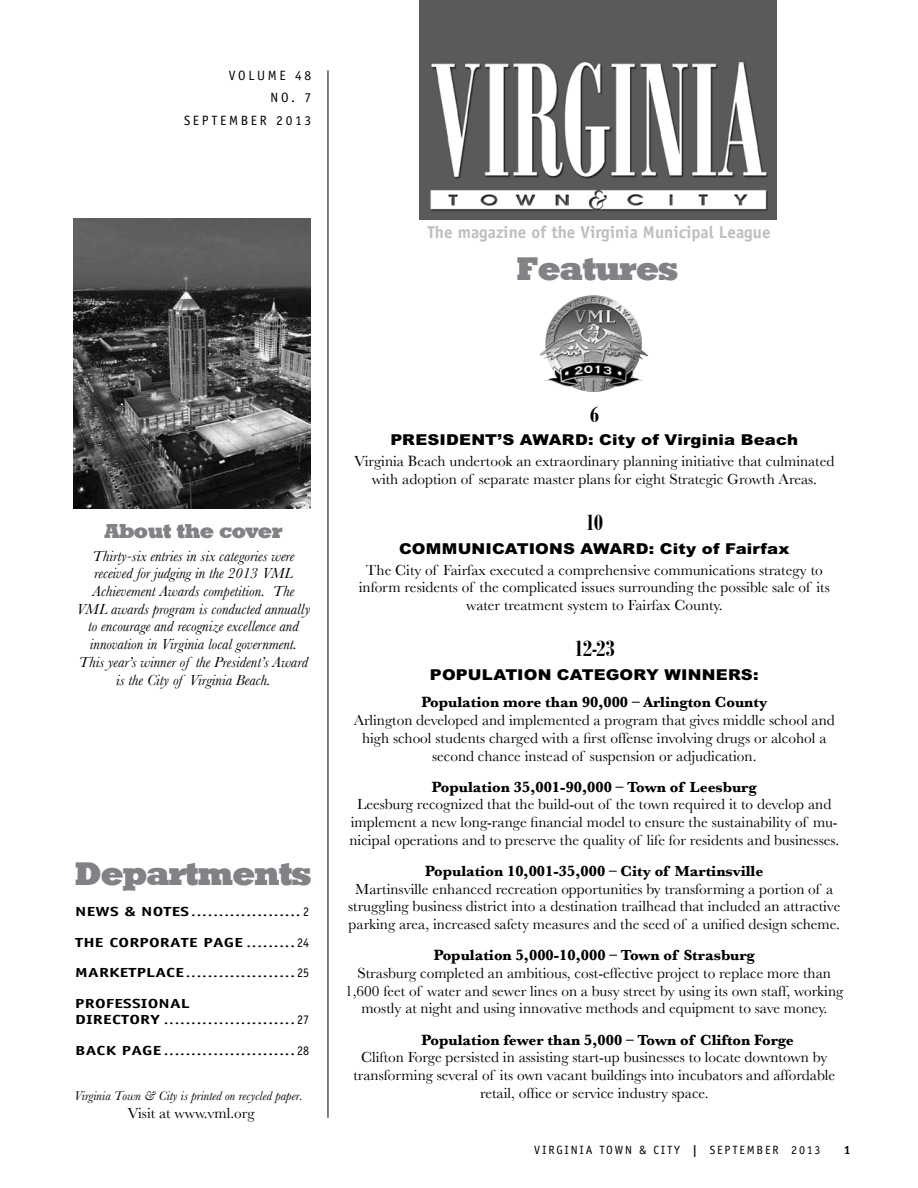
<style>
.page{position:relative;width:918px;height:1188px;background:#fff}
.page>*{position:absolute;margin:0;border:0;box-sizing:border-box;transform-origin:0 0}
.t1{font:31.5px "Roland";letter-spacing:-.005em;color:#808285}
.t2{font:700 condensed 24px "Bodoni";color:#000}
.t3{font:19.5px "Roland";color:#808285}
.t4{font:700 17.1px "Officina Sans";color:#bcbec0}
.t5{font:15.3px/17.7px "Baskerville";color:#000;text-align:center}
.t6{font:italic 15.3px/17.7px "Baskerville";color:#000;text-align:center}
.t7{font:700 15.3px "Baskerville";color:#000}
.t8{font:900 15px "Arial";letter-spacing:.01em;color:#000;scale:1.1 1}
.t9{font:13.5px/22.2px "Officina Sans";letter-spacing:.2em;color:#000;text-align:right}
.t10{font:13.2px/16.5px "Officina Sans";color:#000;scale:1.36 1}
.t11{font:700 13.2px "Officina Sans";letter-spacing:.01em;color:#000;scale:1.36 1}
.t12{font:italic 13.05px "Baskerville";color:#000}
.t13{font:12px "Officina Sans";letter-spacing:.15em;color:#000}
.t14{font:700 12px "Officina Sans";color:#000}
.s1{font-weight:700}
.s2{font-weight:400}
</style>
<div class="page">
<hr style="left:328px;top:70px;width:1px;height:1048px;background:#000">
<img style="left:419px;top:0;width:358px;height:220px">
<img style="left:74px;top:219px;width:236px;height:290px">
<img style="left:540px;top:295px;width:52px;height:65px">
<p class="t9" style="left:229px;top:65px;width:20px">VOLUME</p>
<p class="t9" style="left:184px;top:65px;width:129px">48<br>NO. 7<br>SE PTEM BE R 2013</p>
<p class="t4" style="left:427px;top:221px;width:345px">The magazine of the Virginia Municipal League</p>
<h1 class="t1" style="left:517px;top:252px;width:162px">Features</h1>
<p class="t3" style="left:105px;top:520px;width:179px">About the cover</p>
<p class="t6" style="left:77px;top:547px;width:235px">Thirty-six entries in six categories were received for judging in the 2013 VML Achievement Awards competition. The VML awards program is conducted annually to encourage and recognize excellence and innovation in Virginia local government.<br>This year’s winner of the President’s Award is the City of Virginia Beach.</p>
<h1 class="t1" style="left:76px;top:857px;width:237px">Departments</h1>
<p class="t10" style="left:75px;top:904px;width:174px"><span class="s1">NEWS &amp; NOTES</span>.................... 2</p>
<p class="t11" style="left:75px;top:934px;width:174px">THE CORPORATE PAGE <span class="s2">.........24</span></p>
<p class="t11" style="left:75px;top:965px;width:40px">Marketp</p>
<p class="t11" style="left:146px;top:965px;width:15px">lace</p>
<p class="t10" style="left:185px;top:965px;width:93px">....................25</p>
<p class="t10" style="left:75px;top:995px;width:174px"><span class="s1">PROFESSIONAL<br>DIRECTORY</span> ........................27</p>
<p class="t10" style="left:75px;top:1042px;width:174px"><span class="s1">BACK PAGE</span>........................28</p>
<p class="t12" style="left:74px;top:1088px;width:230px">Virginia Town &amp; City is printed on recycled paper.</p>
<p class="t5" style="left:128px;top:1104px;width:129px">Visit at www.vml.org</p>
<h2 class="t2" style="left:590px;top:401px;width:11px">6</h2>
<p class="t8" style="left:390px;top:430px;width:372px">PRESIDENT’S AWARD: City of Virginia Beach</p>
<p class="t5" style="left:354px;top:452px;width:482px">Virginia Beach undertook an extraordinary planning initiative that culminated with adoption of separate master plans for eight Strategic Growth Areas.</p>
<h2 class="t2" style="left:586px;top:510px;width:19px">10</h2>
<p class="t8" style="left:399px;top:539px;width:357px">COMMUNICATIONS AWARD: City of Fairfax</p>
<p class="t5" style="left:359px;top:561px;width:473px">The City of Fairfax executed a comprehensive communications strategy to inform residents of the complicated issues surrounding the possible sale of its water treatment system to Fairfax County.</p>
<h2 class="t2" style="left:574px;top:636px;width:42px">12-23</h2>
<p class="t8" style="left:430px;top:665px;width:300px">POPULATION CATEGORY WINNERS:</p>
<p class="t7" style="left:421px;top:693px;width:347px">Population more than 90,000 – Arlington County</p>
<p class="t5" style="left:354px;top:711px;width:483px">Arlington developed and implemented a program that gives middle school and high school students charged with a first offense involving drugs or alcohol a second chance instead of suspension or adjudication.</p>
<p class="t7" style="left:432px;top:778px;width:326px">Population 35,001-90,000 – Town of Leesburg</p>
<p class="t5" style="left:349px;top:795px;width:491px">Leesburg recognized that the build-out of the town required it to develop and implement a new long-range financial model to ensure the sustainability of mu&shy;nicipal operations and to preserve the quality of life for residents and businesses.</p>
<p class="t7" style="left:425px;top:862px;width:340px">Population 10,001-35,000 – City of Martinsville</p>
<p class="t5" style="left:348px;top:880px;width:494px">Martinsville enhanced recreation opportunities by transforming a portion of a struggling business district into a destination trailhead that included an attractive parking area, increased safety measures and the seed of a unified design scheme.</p>
<p class="t7" style="left:434px;top:946px;width:322px">Population 5,000-10,000 – Town of Strasburg</p>
<p class="t5" style="left:345px;top:964px;width:500px">Strasburg completed an ambitious, cost-effective project to replace more than<br>1,600 feet of water and sewer lines on a busy street by using its own staff, working mostly at night and using innovative methods and equipment to save money.</p>
<p class="t7" style="left:422px;top:1031px;width:374px">Population fewer than 5,000 – Town of Clifton Forge</p>
<p class="t5" style="left:353px;top:1048px;width:483px">Clifton Forge persisted in assisting start-up businesses to locate downtown by transforming several of its own vacant buildings into incubators and affordable retail, office or service industry space.</p>
<p class="t13" style="left:534px;top:1143px;width:288px">VIR GINIA TOWN &amp; CITY <span class="s1">|</span> SE PTEM BE R 2013</p>
<p class="t14" style="left:844px;top:1142px;width:8px">1</p>
</div>
